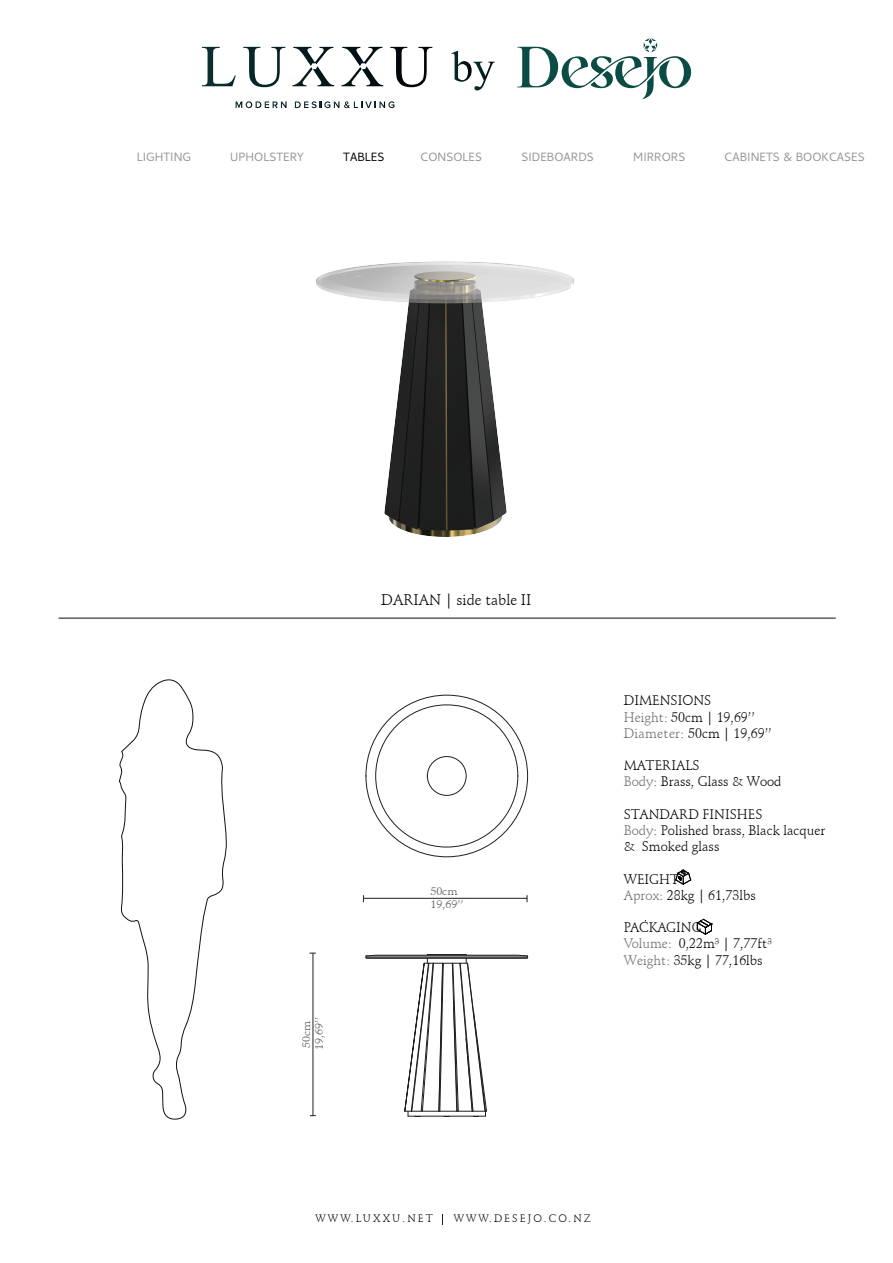
<style>
.page{position:relative;width:893px;height:1263px;background:#fff}
.page>*{position:absolute;margin:0;border:0;box-sizing:border-box;transform-origin:0 0}
.t1{font:15px "Schneidler BT";color:#050504}
.t2{font:13.5px/16.2px "Schneidler BT";color:#050504}
.t3{font:12px "Cantarell";color:#949699}
.t4{font:12px "Cantarell";color:#040503}
.t5{font:10.5px "Schneidler BT";letter-spacing:.2em;color:#040503}
.t6{font:10.5px/12.6px "Schneidler BT";color:#575756;scale:1.11 1}
.s1{color:#707070}
.s2{color:#040503}
</style>
<div class="page">
<svg style="left:676px;top:870px;width:15px;height:14px"></svg>
<svg style="left:697px;top:919px;width:15px;height:16px"></svg>
<hr style="left:313px;top:953px;width:1px;height:162px;background:#231f20">
<svg style="left:526px;top:895px;width:2px;height:7px"></svg>
<hr style="left:363px;top:898px;width:164px;height:1px;background:#231f20">
<svg style="left:119px;top:741px;width:107px;height:379px"></svg>
<svg style="left:366px;top:954px;width:162px;height:163px"></svg>
<div style="left:427px;top:756px;width:39px;height:39px;border:1px solid #231f20;border-radius:50%"></div>
<img style="left:58px;top:261px;width:778px;height:480px">
<svg style="left:202px;top:47px;width:230px;height:40px"></svg>
<svg style="left:236px;top:101px;width:51px;height:7px"></svg>
<svg style="left:295px;top:101px;width:99px;height:7px"></svg>
<svg style="left:517px;top:38px;width:175px;height:61px"></svg>
<svg style="left:451px;top:51px;width:44px;height:39px"></svg>
<p class="t3" style="left:137px;top:148px;width:56px">LIGHTING</p>
<p class="t3" style="left:230px;top:148px;width:75px">UPHOLSTERY</p>
<p class="t4" style="left:343px;top:148px;width:43px">TABLES</p>
<p class="t3" style="left:421px;top:148px;width:63px">CONSOLES</p>
<p class="t3" style="left:521px;top:148px;width:74px">SIDEBOARDS</p>
<p class="t3" style="left:633px;top:148px;width:54px">MIRRORS</p>
<p class="t3" style="left:725px;top:148px;width:142px">CABINETS &amp; BOOKCASES</p>
<p class="t1" style="left:381px;top:590px;width:152px">DARIAN | side table II</p>
<p class="t6" style="left:300px;top:1049px;width:31px;rotate:-90deg">50cm<br>19,69’’</p>
<p class="t6" style="left:430px;top:885px;width:31px">50cm<br>19,69’’</p>
<p class="t2" style="left:624px;top:693px;width:149px">DIMENSIONS<br><span class="s1">Height:</span> 50cm | 19,69’’<br><span class="s1">Diameter:</span> 50cm | 19,69’’</p>
<p class="t2" style="left:624px;top:757px;width:159px"><span class="s2">MATERIALS<br></span><span class="s1">Body:</span> Brass, Glass &amp; Wood</p>
<p class="t2" style="left:624px;top:806px;width:203px"><span class="s2">STANDARD FINISHES<br></span><span class="s1">Body:</span> Polished brass, Black lacquer &amp; Smoked glass</p>
<p class="t2" style="left:624px;top:871px;width:133px">WEIGHT<br><span class="s1">Aprox:</span> 28kg | 61,73lbs</p>
<p class="t2" style="left:624px;top:919px;width:150px">PACKAGING<br><span class="s1">Volume:</span> 0,22m³ | 7,77ft³<br><span class="s1">Weight:</span> 35kg | 77,16lbs</p>
<p class="t5" style="left:315px;top:1212px;width:119px">WWW.LUXXU.NET</p>
<p class="t5" style="left:454px;top:1212px;width:139px">WWW.DESEJO.CO.NZ</p>
</div>
